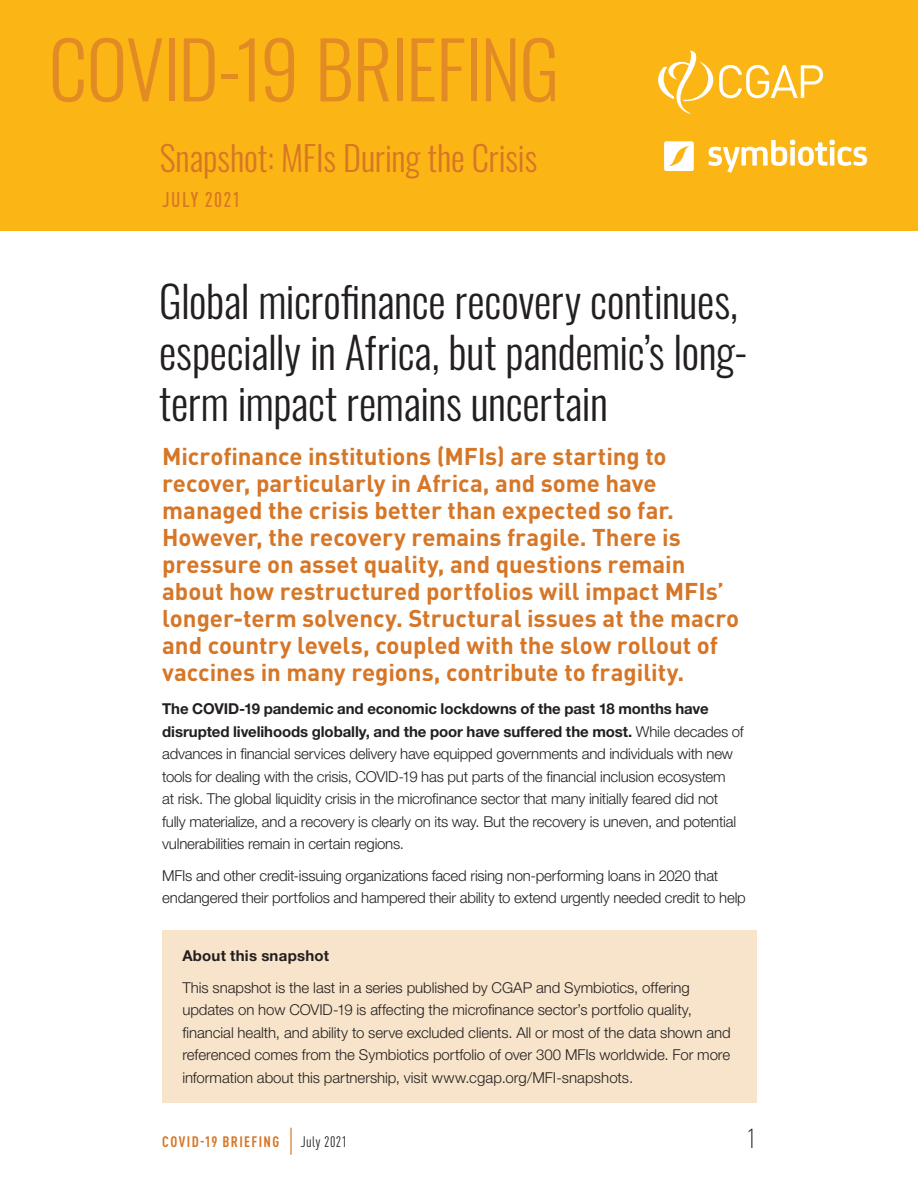
<style>
.page{position:relative;width:918px;height:1188px;background:#fff}
.page>*{position:absolute;margin:0;border:0;box-sizing:border-box;transform-origin:0 0}
.t1{font:300 77.7px "Oswald";letter-spacing:-.015em;color:#e28a23}
.t2{font:300 43.5px/51px "Oswald";letter-spacing:-.005em;color:#231f20}
.t3{font:300 34.5px "Oswald";letter-spacing:-.005em;color:#d67627}
.t4{font:300 condensed 27px "DIN Pro";color:#231f20}
.t5{font:700 24px/27px "DIN Pro";color:#d67627}
.t6{font:500 condensed 21px "DIN Pro";letter-spacing:.07em;color:#d67627}
.t7{font:300 15px/22.5px "Helvetica Neue LT Std";letter-spacing:-.01em;color:#231f20}
.t8{font:700 condensed 15px "DIN Pro";letter-spacing:.09em;color:#d67627}
.t9{font:700 15px "Helvetica Neue LT Std";letter-spacing:.015em;color:#231f20}
.s1{font-weight:700}
.s2{font-family:"Minion Pro";font-weight:400;font-stretch:normal;font-size:27px}
.s3{font-weight:400;color:#231f20}
</style>
<div class="page">
<div style="left:0;top:0;width:918px;height:230px;background:#fbb515"></div>
<svg style="left:719px;top:65px;width:104px;height:33px"></svg>
<svg style="left:658px;top:51px;width:55px;height:63px"></svg>
<svg style="left:708px;top:140px;width:159px;height:33px"></svg>
<svg style="left:664px;top:141px;width:30px;height:30px"></svg>
<div style="left:162px;top:930px;width:595px;height:173px;background:#f7e4ca"></div>
<h1 class="t1" style="left:49px;top:36px;width:512px">COVID-19 BRIEFING</h1>
<h3 class="t3" style="left:160px;top:143px;width:379px">Snapshot: MFIs During the Crisis</h3>
<h3 class="t6" style="left:162px;top:188px;width:80px">JULY 2021</h3>
<h3 class="t6" style="left:162px;top:188px;width:116px">OCTOBER 2020</h3>
<h2 class="t2" style="left:159px;top:279px;width:590px">Global microfinance recovery continues, especially in Africa, but pandemic’s long&shy;term impact remains uncertain</h2>
<p class="t5" style="left:162px;top:446px;width:579px">Microfinance institutions (MFIs) are starting to recover, particularly in Africa, and some have managed the crisis better than expected so far.<br>However, the recovery remains fragile. There is pressure on asset quality, and questions remain about how restructured portfolios will impact MFIs’ longer-term solvency. Structural issues at the macro and country levels, coupled with the slow rollout of vaccines in many regions, contribute to fragility.</p>
<p class="t7" style="left:162px;top:699px;width:583px"><span class="s1">The COVID-19 pandemic and economic lockdowns of the past 18 months have disrupted livelihoods globally, and the poor have suffered the most.</span> While decades of advances in financial services delivery have equipped governments and individuals with new tools for dealing with the crisis, COVID-19 has put parts of the financial inclusion ecosystem<br>at risk. The global liquidity crisis in the microfinance sector that many initially feared did not fully materialize, and a recovery is clearly on its way. But the recovery is uneven, and potential vulnerabilities remain in certain regions.</p>
<p class="t7" style="left:162px;top:866px;width:585px">MFIs and other credit-issuing organizations faced rising non-performing loans in 2020 that endangered their portfolios and hampered their ability to extend urgently needed credit to help</p>
<p class="t9" style="left:182px;top:950px;width:148px">About this snapshot</p>
<p class="t7" style="left:182px;top:977px;width:550px">This snapshot is the last in a series published by CGAP and Symbiotics, offering updates on how COVID-19 is affecting the microfinance sector’s portfolio quality, financial health, and ability to serve excluded clients. All or most of the data shown and referenced comes from the Symbiotics portfolio of over 300 MFIs worldwide. For more information about this partnership, visit www.cgap.org/MFI-snapshots.</p>
<p class="t8" style="left:162px;top:1133px;width:187px">COVID-19 BRIEFING <span class="s2">|</span> <span class="s3">July 2021</span></p>
<h3 class="t4" style="left:747px;top:1123px;width:11px">1</h3>
</div>
